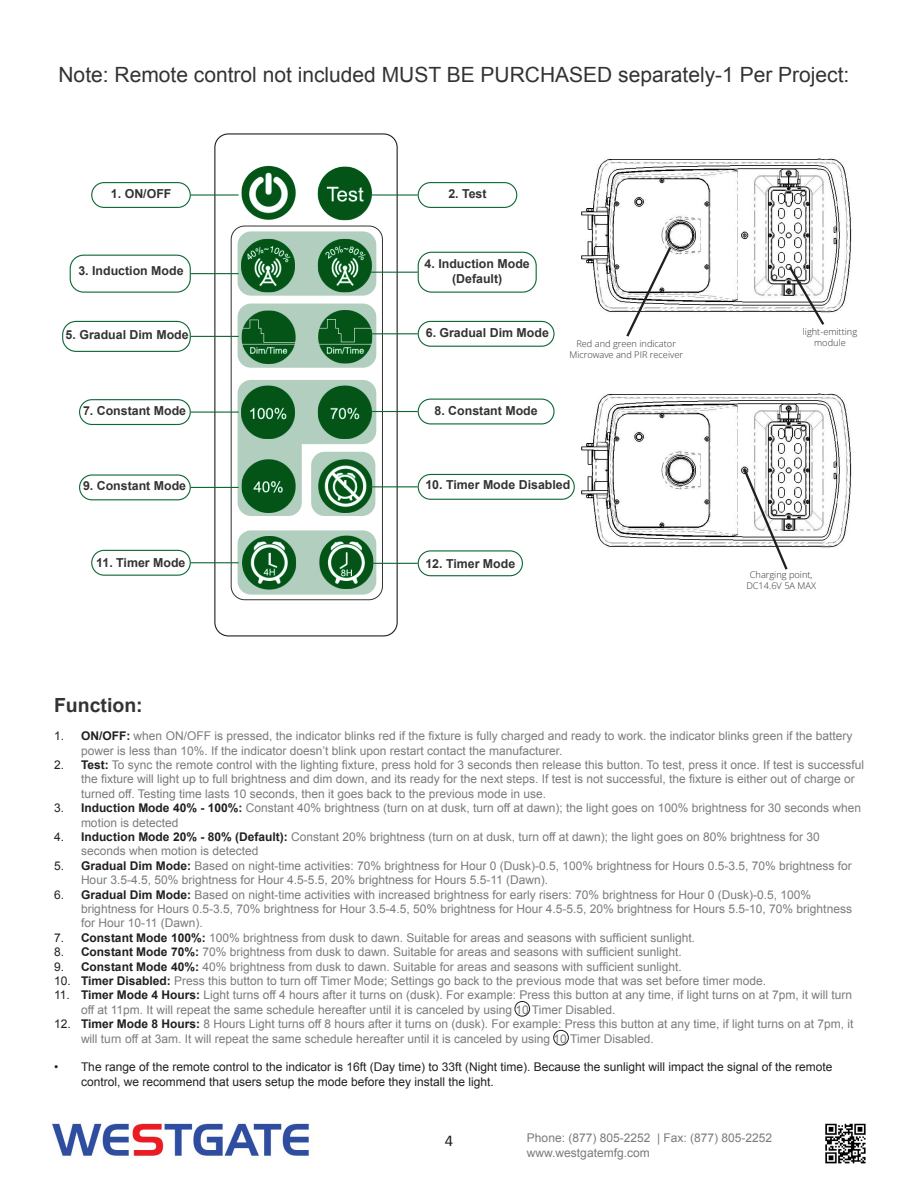
<style>
.page{position:relative;width:918px;height:1188px;background:#fff}
.page>*{position:absolute;margin:0;border:0;box-sizing:border-box;transform-origin:0 0}
.t1{font:21px "Arial";color:#323332}
.t2{font:700 19.5px "Arial";color:#333}
.t3{font:16.5px "Calibri";color:#231f20}
.t4{font:700 12.45px "Arial";color:#333}
.t5{font:12px/14.4px "Arial";color:#7a7b7e}
.t6{font:12px/14.4px "Arial";color:#231f20}
.t7{font:12px "Arial";color:#787a7d}
.t8{font:9.3px "Open Sans";color:#323332}
.s1{color:#231f20}
.s2{font-weight:700;color:#231f20}
</style>
<div class="page">
<img style="left:52px;top:1123px;width:257px;height:34px">
<img style="left:825px;top:1123px;width:41px;height:41px">
<img style="left:221px;top:166px;width:179px;height:435px">
<div style="left:214px;top:133px;width:184px;height:503px;border:1px solid #231f20;border-radius:14px"></div>
<div style="left:231px;top:226px;width:152px;height:374px;border:1px solid #333;border-radius:14px"></div>
<hr style="left:191px;top:562px;width:48px;height:1px;background:#0d6736">
<hr style="left:191px;top:194px;width:48px;height:2px;background:#0d6736">
<hr style="left:370px;top:194px;width:48px;height:2px;background:#0d6736">
<hr style="left:370px;top:272px;width:48px;height:1px;background:#0d6736">
<hr style="left:370px;top:333px;width:48px;height:1px;background:#0d6736">
<hr style="left:370px;top:411px;width:48px;height:1px;background:#0d6736">
<hr style="left:370px;top:563px;width:48px;height:1px;background:#0d6736">
<hr style="left:370px;top:486px;width:48px;height:1px;background:#0d6736">
<hr style="left:191px;top:487px;width:48px;height:1px;background:#0d6736">
<hr style="left:191px;top:412px;width:48px;height:1px;background:#0d6736">
<hr style="left:191px;top:336px;width:48px;height:1px;background:#0d6736">
<hr style="left:191px;top:273px;width:48px;height:1px;background:#0d6736">
<div style="left:91px;top:550px;width:100px;height:26px;border:1px solid #0d6736;border-radius:12px"></div>
<div style="left:91px;top:182px;width:100px;height:26px;border:1px solid #0d6736;border-radius:12px"></div>
<div style="left:418px;top:182px;width:99px;height:26px;border:1px solid #0d6736;border-radius:12px"></div>
<div style="left:418px;top:252px;width:119px;height:41px;border:1px solid #0d6736;border-radius:14px"></div>
<div style="left:418px;top:321px;width:137px;height:26px;border:1px solid #0d6736;border-radius:12px"></div>
<div style="left:418px;top:399px;width:137px;height:25px;border:1px solid #0d6736;border-radius:12px"></div>
<div style="left:418px;top:550px;width:105px;height:26px;border:1px solid #0d6736;border-radius:12px"></div>
<div style="left:418px;top:474px;width:157px;height:26px;border:1px solid #0d6736;border-radius:12px"></div>
<div style="left:79px;top:474px;width:112px;height:26px;border:1px solid #0d6736;border-radius:12px"></div>
<div style="left:79px;top:399px;width:112px;height:26px;border:1px solid #0d6736;border-radius:12px"></div>
<div style="left:62px;top:321px;width:129px;height:31px;border:1px solid #0d6736;border-radius:14px"></div>
<div style="left:70px;top:255px;width:121px;height:38px;border:1px solid #0d6736;border-radius:14px"></div>
<div style="left:553px;top:1030px;width:16px;height:15px;border:1px solid #231f20;border-radius:50%"></div>
<div style="left:515px;top:1001px;width:15px;height:15px;border:1px solid #231f20;border-radius:50%"></div>
<img style="left:581px;top:158px;width:271px;height:155px">
<img style="left:581px;top:393px;width:271px;height:155px">
<svg style="left:624px;top:244px;width:49px;height:93px"></svg>
<svg style="left:787px;top:264px;width:39px;height:61px"></svg>
<svg style="left:741px;top:466px;width:49px;height:104px"></svg>
<p class="t1" style="left:58px;top:61px;width:792px">Note: Remote control not included MUST BE PURCHASED separately-1 Per Project:</p>
<p class="t4" style="left:111px;top:185px;width:62px">1. ON/OFF</p>
<p class="t4" style="left:448px;top:186px;width:40px">2. Test</p>
<p class="t4" style="left:78px;top:263px;width:107px">3. Induction Mode</p>
<p class="t4" style="left:425px;top:256px;width:107px">4. Induction Mode</p>
<p class="t4" style="left:452px;top:271px;width:52px">(Default)</p>
<p class="t4" style="left:66px;top:327px;width:125px">5. Gradual Dim Mode</p>
<p class="t4" style="left:426px;top:324px;width:125px">6. Gradual Dim Mode</p>
<p class="t4" style="left:83px;top:402px;width:105px">7. Constant Mode</p>
<p class="t4" style="left:435px;top:402px;width:105px">8. Constant Mode</p>
<p class="t8" style="left:576px;top:337px;width:101px">Red and green indicator</p>
<p class="t8" style="left:569px;top:348px;width:115px">Microwave and PIR receiver</p>
<p class="t4" style="left:83px;top:477px;width:105px">9. Constant Mode</p>
<p class="t4" style="left:425px;top:477px;width:146px">10. Timer Mode Disabled</p>
<p class="t4" style="left:96px;top:554px;width:91px">11. Timer Mode</p>
<p class="t4" style="left:425px;top:555px;width:91px">12. Timer Mode</p>
<p class="t2" style="left:54px;top:692px;width:90px">Function:</p>
<p class="t8" style="left:803px;top:325px;width:56px">light-emitting</p>
<p class="t8" style="left:814px;top:336px;width:33px">module</p>
<p class="t8" style="left:750px;top:568px;width:64px">Charging point,</p>
<p class="t8" style="left:746px;top:579px;width:71px">DC14.6V 5A MAX</p>
<p class="t5" style="left:81px;top:729px;width:773px;text-indent:-27px"><span class="s1">1.</span> <span class="s2">ON/OFF:</span> when ON/OFF is pressed, the indicator blinks red if the fixture is fully charged and ready to work. the indicator blinks green if the battery power is less than 10%. If the indicator doesn’t blink upon restart contact the manufacturer.</p>
<p class="t5" style="left:81px;top:758px;width:785px;text-indent:-27px"><span class="s1">2.</span> <span class="s2">Test:</span> To sync the remote control with the lighting fixture, press hold for 3 seconds then release this button. To test, press it once. If test is successful the fixture will light up to full brightness and dim down, and its ready for the next steps. If test is not successful, the fixture is either out of charge or turned off. Testing time lasts 10 seconds, then it goes back to the previous mode in use.</p>
<p class="t5" style="left:81px;top:801px;width:782px;text-indent:-27px"><span class="s1">3.</span> <span class="s2">Induction Mode 40% - 100%:</span> Constant 40% brightness (turn on at dusk, turn off at dawn); the light goes on 100% brightness for 30 seconds when motion is detected</p>
<p class="t5" style="left:81px;top:830px;width:740px;text-indent:-27px"><span class="s1">4.</span> <span class="s2">Induction Mode 20% - 80% (Default):</span> Constant 20% brightness (turn on at dusk, turn off at dawn); the light goes on 80% brightness for 30 seconds when motion is detected</p>
<p class="t5" style="left:81px;top:858px;width:772px;text-indent:-27px"><span class="s1">5.</span> <span class="s2">Gradual Dim Mode:</span> Based on night-time activities: 70% brightness for Hour 0 (Dusk)-0.5, 100% brightness for Hours 0.5-3.5, 70% brightness for<br>Hour 3.5-4.5, 50% brightness for Hour 4.5-5.5, 20% brightness for Hours 5.5-11 (Dawn).</p>
<p class="t5" style="left:81px;top:887px;width:773px;text-indent:-27px"><span class="s1">6.</span> <span class="s2">Gradual Dim Mode:</span> Based on night-time activities with increased brightness for early risers: 70% brightness for Hour 0 (Dusk)-0.5, 100% brightness for Hours 0.5-3.5, 70% brightness for Hour 3.5-4.5, 50% brightness for Hour 4.5-5.5, 20% brightness for Hours 5.5-10, 70% brightness for Hour 10-11 (Dawn).</p>
<p class="t5" style="left:54px;top:930px;width:643px"><span class="s1">7.</span> <span class="s2">Constant Mode 100%:</span> 100% brightness from dusk to dawn. Suitable for areas and seasons with sufficient sunlight.</p>
<p class="t5" style="left:54px;top:945px;width:629px"><span class="s1">8.</span> <span class="s2">Constant Mode 70%:</span> 70% brightness from dusk to dawn. Suitable for areas and seasons with sufficient sunlight.</p>
<p class="t5" style="left:54px;top:959px;width:629px"><span class="s1">9.</span> <span class="s2">Constant Mode 40%:</span> 40% brightness from dusk to dawn. Suitable for areas and seasons with sufficient sunlight.</p>
<p class="t5" style="left:54px;top:974px;width:714px"><span class="s1">10.</span> <span class="s2">Timer Disabled:</span> Press this button to turn off Timer Mode; Settings go back to the previous mode that was set before timer mode.</p>
<p class="t5" style="left:81px;top:988px;width:773px;text-indent:-27px"><span class="s1">11.</span> <span class="s2">Timer Mode 4 Hours:</span> Light turns off 4 hours after it turns on (dusk). For example: Press this button at any time, if light turns on at 7pm, it will turn off at 11pm. It will repeat the same schedule hereafter until it is canceled by using 10 Timer Disabled.</p>
<p class="t5" style="left:81px;top:1017px;width:774px;text-indent:-27px"><span class="s1">12.</span> <span class="s2">Timer Mode 8 Hours:</span> 8 Hours Light turns off 8 hours after it turns on (dusk). For example: Press this button at any time, if light turns on at 7pm, it will turn off at 3am. It will repeat the same schedule hereafter until it is canceled by using 10 Timer Disabled.</p>
<p class="t6" style="left:81px;top:1060px;width:753px;text-indent:-27px">• The range of the remote control to the indicator is 16ft (Day time) to 33ft (Night time). Because the sunlight will impact the signal of the remote control, we recommend that users setup the mode before they install the light.</p>
<p class="t3" style="left:445px;top:1131px;width:10px">4</p>
<p class="t7" style="left:527px;top:1130px;width:247px">Phone: (877) 805-2252 | Fax: (877) 805-2252</p>
<p class="t7" style="left:527px;top:1145px;width:124px">www.westgatemfg.com</p>
</div>
